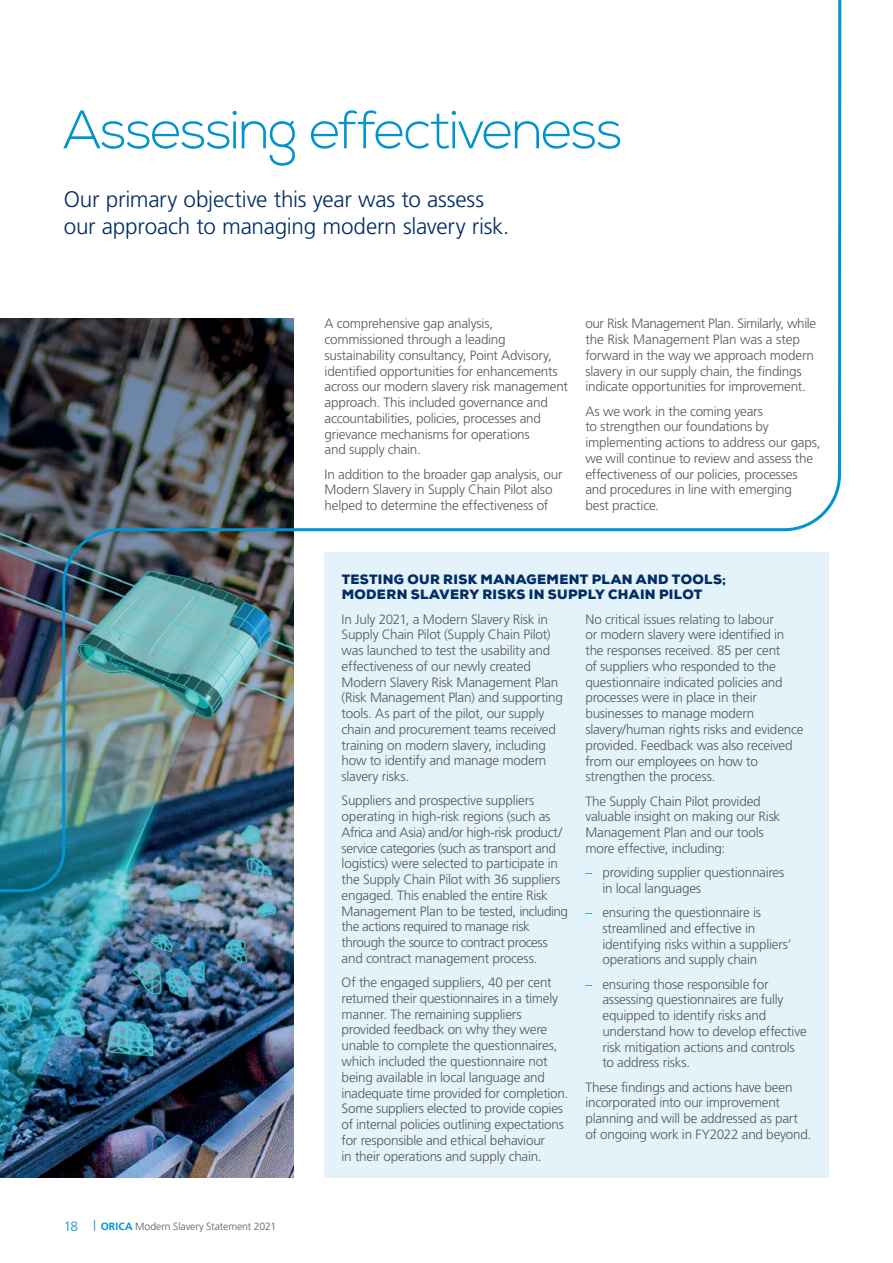
<style>
.page{position:relative;width:893px;height:1263px;background:#fff}
.page>*{position:absolute;margin:0;border:0;box-sizing:border-box;transform-origin:0 0}
.t1{font:300 54px "Nexa";letter-spacing:-.035em;color:#0093d0}
.t2{font:300 22.5px/27px "Frutiger LT Std";letter-spacing:-.01em;color:#002d62}
.t3{font:300 13.5px/15.8px "Frutiger LT Std";letter-spacing:-.02em;color:#58595b}
.t4{font:900 13.5px/15.8px "Nexa";letter-spacing:.025em;color:#002d62}
.t5{font:300 10.5px "Frutiger LT Std";letter-spacing:-.01em;color:#58595b}
.s1{font-size:13.5px;color:#0093d0}
.s2{font-weight:400;color:#0093d0}
.s3{font-weight:700;color:#0093d0}
.s4{color:#0093d0}
</style>
<div class="page">
<img style="left:0;top:894px;width:293px;height:284px">
<img style="left:0;top:0;width:842px;height:894px">
<div style="left:325px;top:553px;width:504px;height:625px;background:#e4f2f9"></div>
<h1 class="t1" style="left:64px;top:99px;width:561px">Assessing effectiveness</h1>
<h2 class="t2" style="left:64px;top:186px;width:447px">Our primary objective this year was to assess our approach to managing modern slavery risk.</h2>
<p class="t3" style="left:325px;top:316px;width:245px">A comprehensive gap analysis, commissioned through a leading sustainability consultancy, Point Advisory, identified opportunities for enhancements across our modern slavery risk management approach. This included governance and accountabilities, policies, processes and grievance mechanisms for operations<br>and supply chain.</p>
<p class="t3" style="left:325px;top:466px;width:239px">In addition to the broader gap analysis, our<br>Modern Slavery in Supply Chain Pilot also helped to determine the effectiveness of</p>
<p class="t3" style="left:585px;top:316px;width:232px">our Risk Management Plan. Similarly, while the Risk Management Plan was a step forward in the way we approach modern slavery in our supply chain, the findings indicate opportunities for improvement.</p>
<p class="t3" style="left:585px;top:403px;width:237px">As we work in the coming years<br>to strengthen our foundations by implementing actions to address our gaps, we will continue to review and assess the effectiveness of our policies, processes and procedures in line with emerging<br>best practice.</p>
<p class="t5" style="left:64px;top:1220px;width:214px"><span class="s1">18</span> <span class="s2">|</span> <span class="s3">ORICA</span> Modern Slavery Statement 2021</p>
<p class="t4" style="left:342px;top:571px;width:386px">TESTING OUR RISK MANAGEMENT PLAN AND TOOLS;<br>MODERN SLAVERY RISKS IN SUPPLY CHAIN PILOT</p>
<p class="t3" style="left:342px;top:611px;width:223px">In July 2021, a Modern Slavery Risk in Supply Chain Pilot (Supply Chain Pilot) was launched to test the usability and effectiveness of our newly created Modern Slavery Risk Management Plan (Risk Management Plan) and supporting tools. As part of the pilot, our supply chain and procurement teams received training on modern slavery, including how to identify and manage modern slavery risks.</p>
<p class="t3" style="left:342px;top:793px;width:228px">Suppliers and prospective suppliers operating in high‑risk regions (such as Africa and Asia) and/or high‑risk product/ service categories (such as transport and logistics) were selected to participate in the Supply Chain Pilot with 36 suppliers engaged. This enabled the entire Risk Management Plan to be tested, including the actions required to manage risk through the source to contract process and contract management process.</p>
<p class="t3" style="left:342px;top:975px;width:228px">Of the engaged suppliers, 40 per cent returned their questionnaires in a timely manner. The remaining suppliers provided feedback on why they were unable to complete the questionnaires, which included the questionnaire not being available in local language and inadequate time provided for completion.<br>Some suppliers elected to provide copies of internal policies outlining expectations for responsible and ethical behaviour<br>in their operations and supply chain.</p>
<p class="t3" style="left:585px;top:611px;width:220px">No critical issues relating to labour<br>or modern slavery were identified in the responses received. 85 per cent<br>of suppliers who responded to the questionnaire indicated policies and processes were in place in their businesses to manage modern slavery/human rights risks and evidence provided. Feedback was also received from our employees on how to strengthen the process.</p>
<p class="t3" style="left:585px;top:793px;width:196px">The Supply Chain Pilot provided valuable insight on making our Risk<br>Management Plan and our tools more effective, including:</p>
<p class="t3" style="left:602px;top:865px;width:183px;text-indent:-17px"><span class="s4">–</span> providing supplier questionnaires in local languages</p>
<p class="t3" style="left:602px;top:905px;width:191px;text-indent:-17px"><span class="s4">–</span> ensuring the questionnaire is streamlined and effective in identifying risks within a suppliers’ operations and supply chain</p>
<p class="t3" style="left:602px;top:976px;width:206px;text-indent:-17px"><span class="s4">–</span> ensuring those responsible for assessing questionnaires are fully equipped to identify risks and understand how to develop effective risk mitigation actions and controls to address risks.</p>
<p class="t3" style="left:585px;top:1079px;width:228px">These findings and actions have been incorporated into our improvement planning and will be addressed as part of ongoing work in FY2022 and beyond.</p>
</div>
